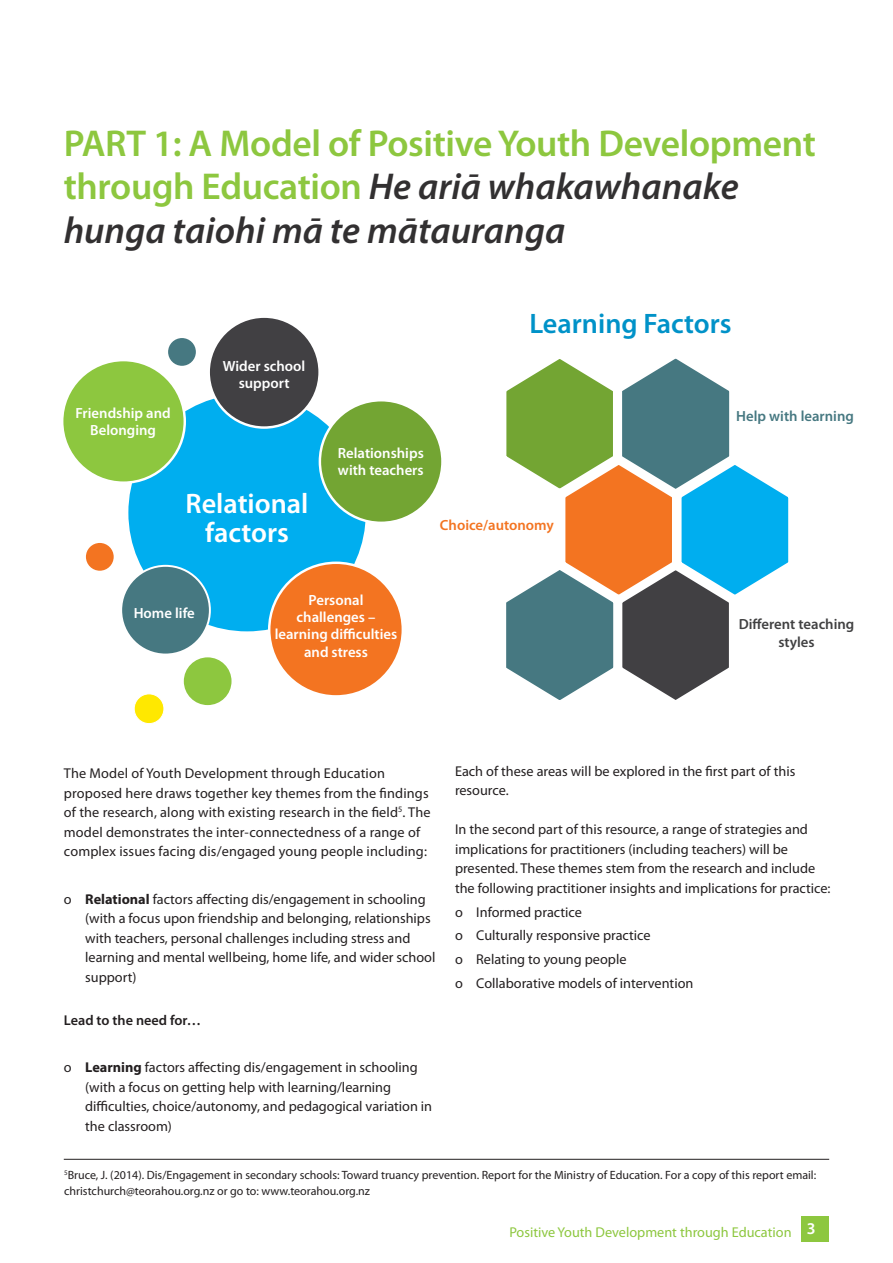
<style>
.page{position:relative;width:893px;height:1263px;background:#fff}
.page>*{position:absolute;margin:0;border:0;box-sizing:border-box;transform-origin:0 0}
.t1{font:600 37.5px/43.5px "Myriad Pro";letter-spacing:-.01em;color:#8dc73f}
.t2{font:600 28.2px/29.4px "Myriad Pro";color:#fff;text-align:center}
.t3{font:600 28.2px "Myriad Pro";color:#0092c8}
.t4{font:600 14.7px/17.2px "Myriad Pro";color:#fff;text-align:center}
.t5{font:600 14.7px/17.2px "Myriad Pro";color:#414142;text-align:center}
.t6{font:600 14.7px "Myriad Pro";color:#467881}
.t7{font:600 14.7px "Myriad Pro";color:#f37421}
.t8{font:14.25px/19.5px "Myriad Pro";color:#231f20}
.t9{font:14.25px "Myriad Pro";color:#8dc73f}
.t10{font:600 14.25px "Myriad Pro";color:#231f20}
.t11{font:12px/16.5px "Myriad Pro";color:#231f20}
.s1{font-style:italic;color:#323031}
.s2{font-weight:700}
</style>
<div class="page">
<div style="left:802px;top:1216px;width:27px;height:25px;background:#8dc73f"></div>
<hr style="left:64px;top:1159px;width:765px;height:1px;background:#231f20">
<div style="left:127px;top:393px;width:240px;height:239px;background:#00aeef;border-radius:50%"></div>
<div style="left:320px;top:400px;width:122px;height:123px;background:#73a533;border-radius:50%"></div>
<div style="left:269px;top:563px;width:134px;height:133px;background:#f37421;border-radius:50%"></div>
<div style="left:121px;top:566px;width:89px;height:88px;background:#467881;border-radius:50%"></div>
<div style="left:120px;top:565px;width:91px;height:90px;border:2px solid #fff;border-radius:50%"></div>
<div style="left:183px;top:656px;width:49px;height:50px;background:#8dc73f;border-radius:50%"></div>
<div style="left:182px;top:655px;width:51px;height:52px;border:2px solid #fff;border-radius:50%"></div>
<div style="left:134px;top:694px;width:30px;height:30px;background:#ffe800;border-radius:50%"></div>
<div style="left:134px;top:693px;width:30px;height:31px;border:1px solid #fff;border-radius:50%"></div>
<div style="left:167px;top:337px;width:30px;height:30px;background:#467881;border-radius:50%"></div>
<div style="left:166px;top:336px;width:32px;height:32px;border:2px solid #fff;border-radius:50%"></div>
<div style="left:85px;top:542px;width:30px;height:30px;background:#f37421;border-radius:50%"></div>
<div style="left:84px;top:541px;width:32px;height:32px;border:2px solid #fff;border-radius:50%"></div>
<div style="left:209px;top:317px;width:111px;height:111px;background:#414043;border-radius:50%"></div>
<div style="left:207px;top:315px;width:114px;height:114px;border:2px solid #fff;border-radius:50%"></div>
<div style="left:62px;top:360px;width:123px;height:123px;background:#8dc73f;border-radius:50%"></div>
<svg style="left:506px;top:358px;width:283px;height:342px"></svg>
<h1 class="t1" style="left:64px;top:122px;width:754px">PART 1: A Model of Positive Youth Development through Education <span class="s1">He ariā whakawhanake hunga taiohi mā te mātauranga</span></h1>
<p class="t4" style="left:75px;top:404px;width:97px">Friendship and<br>Belonging</p>
<p class="t4" style="left:223px;top:358px;width:84px">Wider school support</p>
<h2 class="t2" style="left:186px;top:489px;width:124px">Relational factors</h2>
<h2 class="t3" style="left:529px;top:308px;width:204px">Learning Factors</h2>
<p class="t4" style="left:338px;top:444px;width:87px;text-align:left">Relationships with teachers</p>
<p class="t7" style="left:440px;top:517px;width:115px">Choice/autonomy</p>
<p class="t6" style="left:736px;top:407px;width:119px">Help with learning</p>
<p class="t4" style="left:134px;top:604px;width:63px">Home life</p>
<p class="t4" style="left:275px;top:592px;width:124px">Personal challenges – learning difficulties and stress</p>
<p class="t5" style="left:739px;top:616px;width:117px">Different teaching styles</p>
<p class="t8" style="left:64px;top:764px;width:368px">The Model of Youth Development through Education proposed here draws together key themes from the findings of the research, along with existing research in the field<sup>5</sup>. The model demonstrates the inter-connectedness of a range of complex issues facing dis/engaged young people including:</p>
<p class="t8" style="left:85px;top:889px;width:352px;text-indent:-21px">o <span class="s2">Relational</span> factors affecting dis/engagement in schooling (with a focus upon friendship and belonging, relationships with teachers, personal challenges including stress and learning and mental wellbeing, home life, and wider school support)</p>
<p class="t10" style="left:64px;top:1012px;width:139px">Lead to the need for…</p>
<p class="t8" style="left:85px;top:1058px;width:348px;text-indent:-21px">o <span class="s2">Learning</span> factors affecting dis/engagement in schooling (with a focus on getting help with learning/learning difficulties, choice/autonomy, and pedagogical variation in the classroom)</p>
<p class="t8" style="left:455px;top:762px;width:342px">Each of these areas will be explored in the first part of this resource.</p>
<p class="t8" style="left:455px;top:820px;width:377px">In the second part of this resource, a range of strategies and implications for practitioners (including teachers) will be presented. These themes stem from the research and include the following practitioner insights and implications for practice:</p>
<p class="t8" style="left:455px;top:900px;width:240px;line-height:23.7px">o Informed practice<br>o Culturally responsive practice<br>o Relating to young people<br>o Collaborative models of intervention</p>
<p class="t11" style="left:64px;top:1167px;width:754px"><sup>5</sup>Bruce, J. (2014). Dis/Engagement in secondary schools: Toward truancy prevention. Report for the Ministry of Education. For a copy of this report email: christchurch@teorahou.org.nz or go to: www.teorahou.org.nz</p>
<p class="t9" style="left:509px;top:1224px;width:308px">Positive Youth Development through Education <sup>3</sup></p>
</div>
